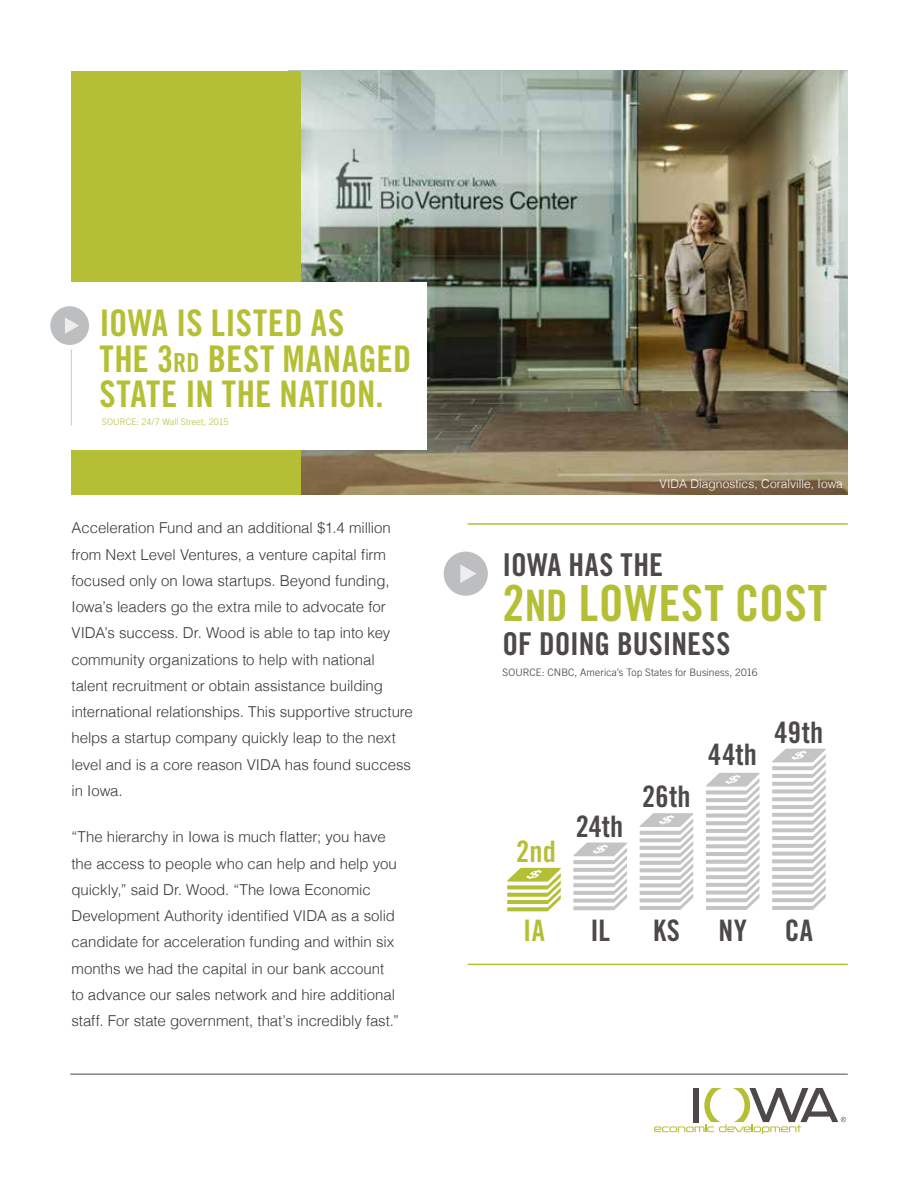
<style>
.page{position:relative;width:918px;height:1188px;background:#fff}
.page>*{position:absolute;margin:0;border:0;box-sizing:border-box;transform-origin:0 0}
.t1{font:49.95px "Trade Gothic Bold Cond Twenty";letter-spacing:.01em;color:#b5bf35}
.t2{font:36.75px/35.2px "Trade Gothic Bold Cond Twenty";letter-spacing:.005em;color:#b5bf35}
.t3{font:31.5px "Trade Gothic Bold Cond Twenty";color:#4c4948}
.t4{font:29.55px "Trade Gothic Bold Cond Twenty";letter-spacing:.01em;color:#4c4948}
.t5{font:29.55px "Trade Gothic Bold Cond Twenty";color:#b5bf35}
.t6{font:300 15px/26.2px "Helvetica";letter-spacing:-.005em;color:#383839}
.t7{font:300 12px "Helvetica";letter-spacing:.005em;color:#fff}
.t8{font:300 10.2px "Trade Gothic";letter-spacing:.005em;color:#383839}
.t9{font:300 9px "Trade Gothic";letter-spacing:.005em;color:#b5bf35}
.s1{font-size:26.25px}
.s2{font-size:43.35px}
</style>
<div class="page">
<img style="left:301px;top:71px;width:547px;height:424px">
<div style="left:71px;top:71px;width:230px;height:424px;background:#b5bf35"></div>
<svg style="left:654px;top:1088px;width:192px;height:46px"></svg>
<div style="left:70px;top:282px;width:357px;height:168px;background:#fff"></div>
<svg style="left:507px;top:868px;width:54px;height:43px"></svg>
<svg style="left:573px;top:843px;width:54px;height:67px"></svg>
<svg style="left:772px;top:749px;width:54px;height:161px"></svg>
<svg style="left:706px;top:773px;width:54px;height:137px"></svg>
<svg style="left:640px;top:813px;width:53px;height:97px"></svg>
<svg style="left:443px;top:551px;width:45px;height:45px"></svg>
<hr style="left:71px;top:326px;width:1px;height:99px;background:#c7c8ca">
<svg style="left:50px;top:306px;width:39px;height:43px"></svg>
<hr style="left:70px;top:1074px;width:778px;height:1px;background:#4c4948">
<hr style="left:468px;top:523px;width:380px;height:2px;background:#b5bf35">
<hr style="left:468px;top:964px;width:380px;height:1px;background:#b5bf35">
<h2 class="t2" style="left:99px;top:305px;width:314px">IOWA IS LISTED AS<br>THE 3<span class="s1">RD</span> BEST MANAGED<br>STATE IN THE NATION.</h2>
<p class="t9" style="left:102px;top:416px;width:128px">SOURCE: 24/7 Wall Street, 2015</p>
<p class="t7" style="left:660px;top:474px;width:185px">VIDA Diagnostics, Coralville, Iowa</p>
<p class="t6" style="left:72px;top:514px;width:343px">Acceleration Fund and an additional $1.4 million from Next Level Ventures, a venture capital firm focused only on Iowa startups. Beyond funding, Iowa’s leaders go the extra mile to advocate for VIDA’s success. Dr. Wood is able to tap into key community organizations to help with national talent recruitment or obtain assistance building international relationships. This supportive structure helps a startup company quickly leap to the next level and is a core reason VIDA has found success in Iowa.</p>
<p class="t6" style="left:72px;top:823px;width:329px">“The hierarchy in Iowa is much flatter; you have the access to people who can help and help you quickly,” said Dr. Wood. “The Iowa Economic Development Authority identified VIDA as a solid candidate for acceleration funding and within six months we had the capital in our bank account to advance our sales network and hire additional staff. For state government, that’s incredibly fast.”</p>
<h3 class="t5" style="left:516px;top:834px;width:41px">2nd</h3>
<h3 class="t3" style="left:503px;top:546px;width:162px">IOWA HAS THE</h3>
<h1 class="t1" style="left:503px;top:573px;width:326px">2<span class="s2">ND</span> LOWEST COST</h1>
<h3 class="t3" style="left:503px;top:625px;width:229px">OF DOING BUSINESS</h3>
<p class="t8" style="left:503px;top:666px;width:257px">SOURCE: CNBC, America’s Top States for Business, 2016</p>
<h3 class="t4" style="left:774px;top:714px;width:50px">49th</h3>
<h3 class="t4" style="left:708px;top:736px;width:50px">44th</h3>
<h3 class="t4" style="left:642px;top:778px;width:50px">26th</h3>
<h3 class="t4" style="left:576px;top:808px;width:49px">24th</h3>
<h3 class="t4" style="left:653px;top:912px;width:29px">KS</h3>
<h3 class="t4" style="left:785px;top:912px;width:30px">CA</h3>
<h3 class="t5" style="left:523px;top:912px;width:23px">IA</h3>
<h3 class="t4" style="left:590px;top:912px;width:21px">IL</h3>
<h3 class="t4" style="left:718px;top:912px;width:30px">NY</h3>
</div>
